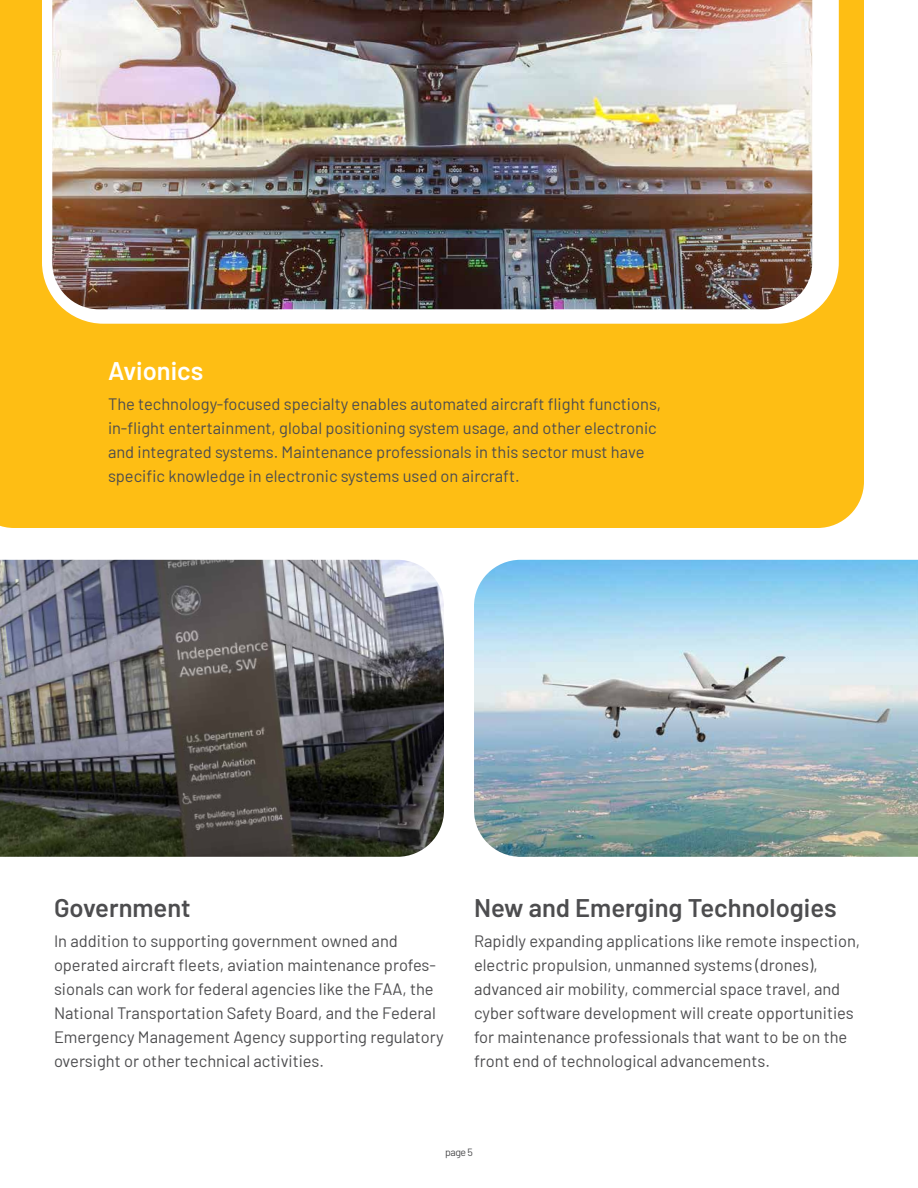
<style>
.page{position:relative;width:918px;height:1188px;background:#fff}
.page>*{position:absolute;margin:0;border:0;box-sizing:border-box;transform-origin:0 0}
.t1{font:600 25.5px "Barlow";color:#4d4d4f}
.t2{font:600 25.5px "Barlow";color:#fff}
.t3{font:16.5px/24px "Barlow";color:#4d4d4f}
.t4{font:10.5px "Barlow";color:#4d4d4f}
</style>
<div class="page">
<div style="left:0;top:0;width:864px;height:528px;background:#febe14"></div>
<svg style="left:42px;top:0;width:797px;height:324px"></svg>
<img style="left:52px;top:0;width:760px;height:309px">
<img style="left:0;top:560px;width:444px;height:297px">
<img style="left:474px;top:560px;width:444px;height:297px">
<h1 class="t2" style="left:108px;top:352px;width:97px">Avionics</h1>
<p class="t3" style="left:108px;top:391px;width:555px">The technology-focused specialty enables automated aircraft flight functions, in-flight entertainment, global positioning system usage, and other electronic and integrated systems. Maintenance professionals in this sector must have specific knowledge in electronic systems used on aircraft.</p>
<h1 class="t1" style="left:54px;top:889px;width:138px">Government</h1>
<p class="t3" style="left:54px;top:927px;width:391px">In addition to supporting government owned and operated aircraft fleets, aviation maintenance profes&shy;sionals can work for federal agencies like the FAA, the National Transportation Safety Board, and the Federal Emergency Management Agency supporting regulatory oversight or other technical activities.</p>
<h1 class="t1" style="left:474px;top:889px;width:364px">New and Emerging Technologies</h1>
<p class="t3" style="left:474px;top:927px;width:388px">Rapidly expanding applications like remote inspection, electric propulsion, unmanned systems (drones), advanced air mobility, commercial space travel, and cyber software development will create opportunities for maintenance professionals that want to be on the front end of technological advancements.</p>
<p class="t4" style="left:445px;top:1145px;width:29px">page 5</p>
</div>
